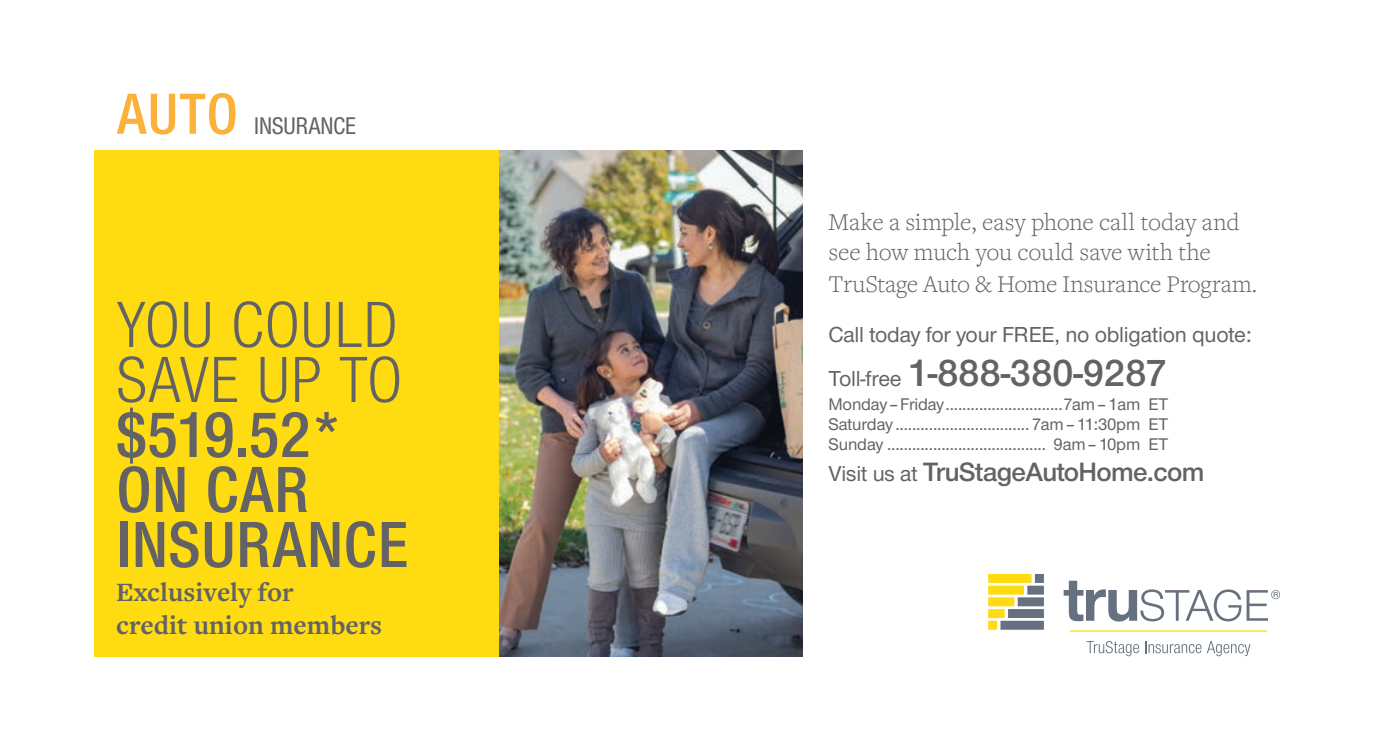
<style>
.page{position:relative;width:1380px;height:750px;background:#fff}
.page>*{position:absolute;margin:0;border:0;box-sizing:border-box;transform-origin:0 0}
.t1{font:67.5px/55px "Nimbus Sans Novus TOT Sem Bol Con";letter-spacing:.015em;color:#636366}
.t2{font:67.5px/55px "Nimbus Sans Novus TOT Reg Con";letter-spacing:.015em;color:#636366}
.t3{font:60px "Nimbus Sans Novus TOT Sem Bol Con";color:#fcb13b}
.t4{font:40px "Nimbus Sans Novus TOT Sem Bol";letter-spacing:-.01em;color:#636366}
.t5{font:700 27.5px/32.5px "Freight Text Pro";color:#636366}
.t6{font:27.5px "Nimbus Sans Novus TOT Sem Bol";letter-spacing:-.025em;color:#636366}
.t7{font:300 25px/30px "Freight Text Pro";letter-spacing:-.005em;color:#636366}
.t8{font:25px "Nimbus Sans Novus TOT Med Con";letter-spacing:-.005em;color:#636366}
.t9{font:500 22.5px "Nimbus Sans Novus TOT";letter-spacing:-.01em;color:#636366}
.t10{font:500 17.5px/20px "Nimbus Sans Novus TOT";letter-spacing:-.01em;color:#636366;text-align:justify}
.s1{font-family:"Nimbus Sans Novus TOT";font-weight:500;font-size:22.5px}
</style>
<div class="page">
<img style="left:499px;top:150px;width:303px;height:506px">
<div style="left:94px;top:150px;width:405px;height:506px;background:#ffdb12"></div>
<svg style="left:988px;top:574px;width:56px;height:56px"></svg>
<hr style="left:1070px;top:630px;width:197px;height:2px;background:#ffdb12">
<svg style="left:1087px;top:641px;width:52px;height:15px"></svg>
<svg style="left:1145px;top:641px;width:105px;height:15px"></svg>
<svg style="left:1064px;top:581px;width:216px;height:41px"></svg>
<div style="left:243px;top:725px;width:6px;height:10px;border:1px solid #fff;border-radius:50%"></div>
<div style="left:242px;top:724px;width:8px;height:12px;border:1px solid #fff;border-radius:50%"></div>
<div style="left:1177px;top:725px;width:6px;height:10px;border:1px solid #fff;border-radius:50%"></div>
<div style="left:1176px;top:724px;width:8px;height:12px;border:1px solid #fff;border-radius:50%"></div>
<div style="left:1198px;top:725px;width:6px;height:10px;border:1px solid #fff;border-radius:50%"></div>
<div style="left:1197px;top:724px;width:8px;height:12px;border:1px solid #fff;border-radius:50%"></div>
<div style="left:1248px;top:725px;width:6px;height:10px;border:1px solid #fff;border-radius:50%"></div>
<div style="left:1247px;top:724px;width:8px;height:12px;border:1px solid #fff;border-radius:50%"></div>
<h2 class="t3" style="left:117px;top:79px;width:122px">AUTO</h2>
<h3 class="t8" style="left:254px;top:111px;width:103px">INSURANCE</h3>
<h1 class="t2" style="left:117px;top:298px;width:287px">YOU COULD<br>SAVE UP TO</h1>
<h1 class="t1" style="left:116px;top:407px;width:294px">$519.52*<br>ON CAR<br>INSURANCE</h1>
<h3 class="t5" style="left:116px;top:575px;width:267px">Exclusively for<br>credit union members</h3>
<h3 class="t7" style="left:828px;top:206px;width:413px">Make a simple, easy phone call today and see how much you could save with the</h3>
<h3 class="t7" style="left:828px;top:269px;width:430px">TruStage Auto &amp; Home Insurance Program.</h3>
<p class="t9" style="left:828px;top:322px;width:425px">Call today for your FREE, no obligation quote:</p>
<h3 class="t4" style="left:828px;top:350px;width:340px"><span class="s1">Toll-free</span> 1-888-380-9287</h3>
<p class="t10" style="left:828px;top:394px;width:342px">Monday – Friday............................7am – 1am ET Saturday ................................ 7am – 11:30pm ET Sunday ...................................... 9am – 10pm ET</p>
<h3 class="t6" style="left:828px;top:456px;width:377px"><span class="s1">Visit us at</span> TruStageAutoHome.com</h3>
</div>
